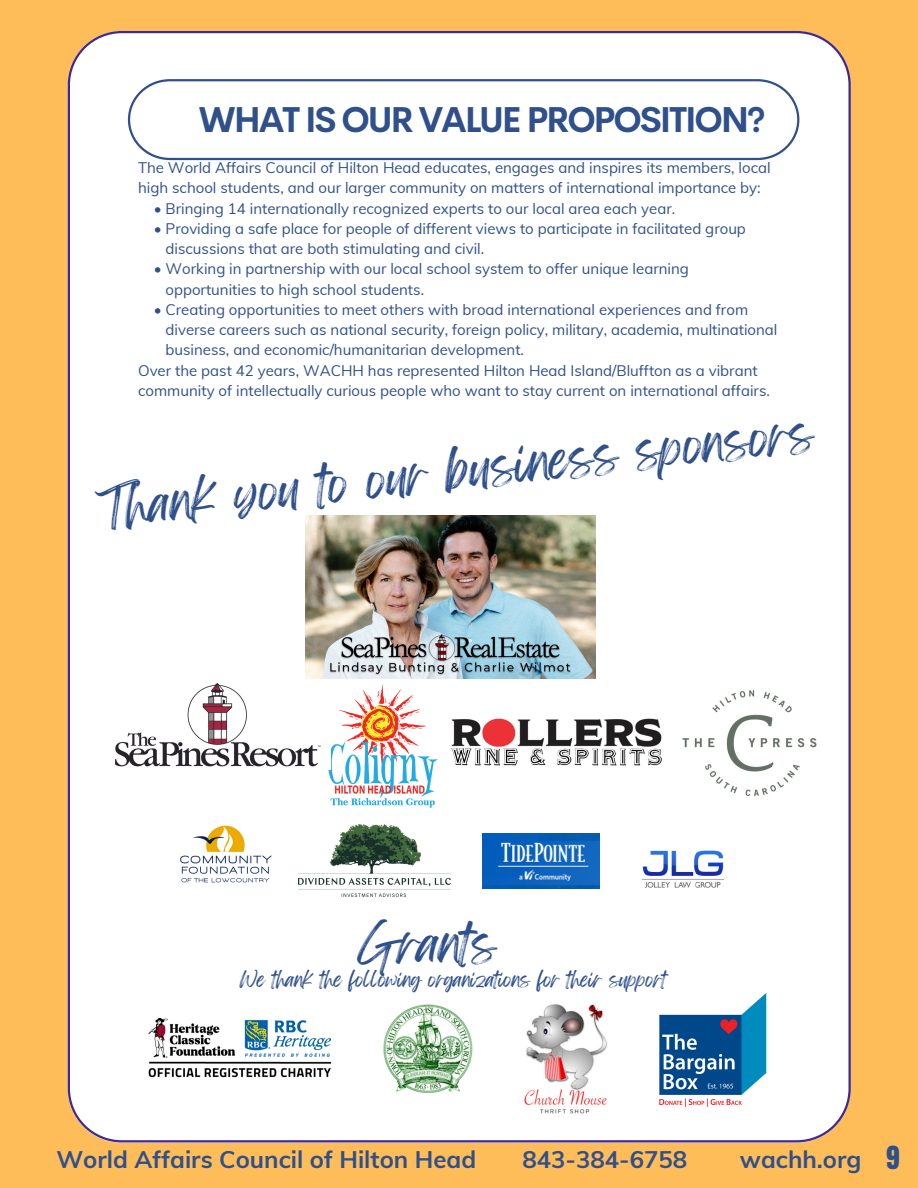
<style>
.page{position:relative;width:918px;height:1188px;background:#ffbd59}
.page>*{position:absolute;margin:0;border:0;box-sizing:border-box;transform-origin:0 0}
.t1{font:45px "Feeling Passionate";color:#2f508b}
.t2{font:700 35.25px "Cerebri Sans";letter-spacing:-.065em;color:#2f508b}
.t3{font:27px "Anton";color:#2f508b}
.t4{font:700 24px "Muli";color:#2f508b}
.t5{font:18px "Feeling Passionate";color:#2f508b}
.t6{font:15px/20.2px "Muli";color:#2f508b}
</style>
<div class="page">
<div style="left:68px;top:31px;width:783px;height:1111px;background:#fff"></div>
<svg style="left:128px;top:79px;width:671px;height:81px;background:#f2f4f8"></svg>
<img style="left:329px;top:685px;width:109px;height:125px">
<img style="left:298px;top:825px;width:152px;height:72px">
<img style="left:164px;top:810px;width:123px;height:87px">
<img style="left:632px;top:833px;width:102px;height:68px">
<img style="left:105px;top:678px;width:226px;height:91px">
<img style="left:482px;top:833px;width:117px;height:55px">
<img style="left:663px;top:668px;width:173px;height:150px">
<img style="left:450px;top:716px;width:213px;height:53px">
<img style="left:149px;top:1019px;width:182px;height:61px">
<img style="left:383px;top:1003px;width:90px;height:93px">
<img style="left:517px;top:1000px;width:98px;height:121px">
<img style="left:654px;top:992px;width:118px;height:115px">
<img style="left:305px;top:515px;width:290px;height:164px">
<p class="t2" style="left:199px;top:96px;width:568px">WHAT IS OUR VALUE PROPOSITION?</p>
<p class="t6" style="left:138px;top:157px;width:634px">The World Affairs Council of Hilton Head educates, engages and inspires its members, local high school students, and our larger community on matters of international importance by:</p>
<p class="t6" style="left:154px;top:198px;width:523px">• Bringing 14 internationally recognized experts to our local area each year.</p>
<p class="t6" style="left:154px;top:218px;width:594px">• Providing a safe place for people of different views to participate in facilitated group</p>
<p class="t6" style="left:166px;top:238px;width:320px">discussions that are both stimulating and civil.</p>
<p class="t6" style="left:154px;top:259px;width:537px">• Working in partnership with our local school system to offer unique learning</p>
<p class="t6" style="left:166px;top:279px;width:260px">opportunities to high school students.</p>
<p class="t6" style="left:154px;top:299px;width:596px">• Creating opportunities to meet others with broad international experiences and from</p>
<p class="t6" style="left:166px;top:319px;width:614px">diverse careers such as national security, foreign policy, military, academia, multinational</p>
<p class="t6" style="left:166px;top:340px;width:360px">business, and economic/humanitarian development.</p>
<p class="t6" style="left:138px;top:360px;width:633px">Over the past 42 years, WACHH has represented Hilton Head Island/Bluffton as a vibrant community of intellectually curious people who want to stay current on international affairs.</p>
<p class="t1" style="left:93px;top:472px;width:722px;rotate:-6deg">Thank you to our business sponsors</p>
<p class="t1" style="left:358px;top:907px;width:141px">Grants</p>
<p class="t5" style="left:240px;top:965px;width:428px">We thank the following organizations for their support</p>
<p class="t4" style="left:56px;top:1144px;width:421px">World Affairs Council of Hilton Head</p>
<p class="t4" style="left:522px;top:1144px;width:166px">843-384-6758</p>
<p class="t4" style="left:740px;top:1144px;width:123px">wachh.org</p>
<p class="t3" style="left:886px;top:1139px;width:15px">9</p>
</div>
